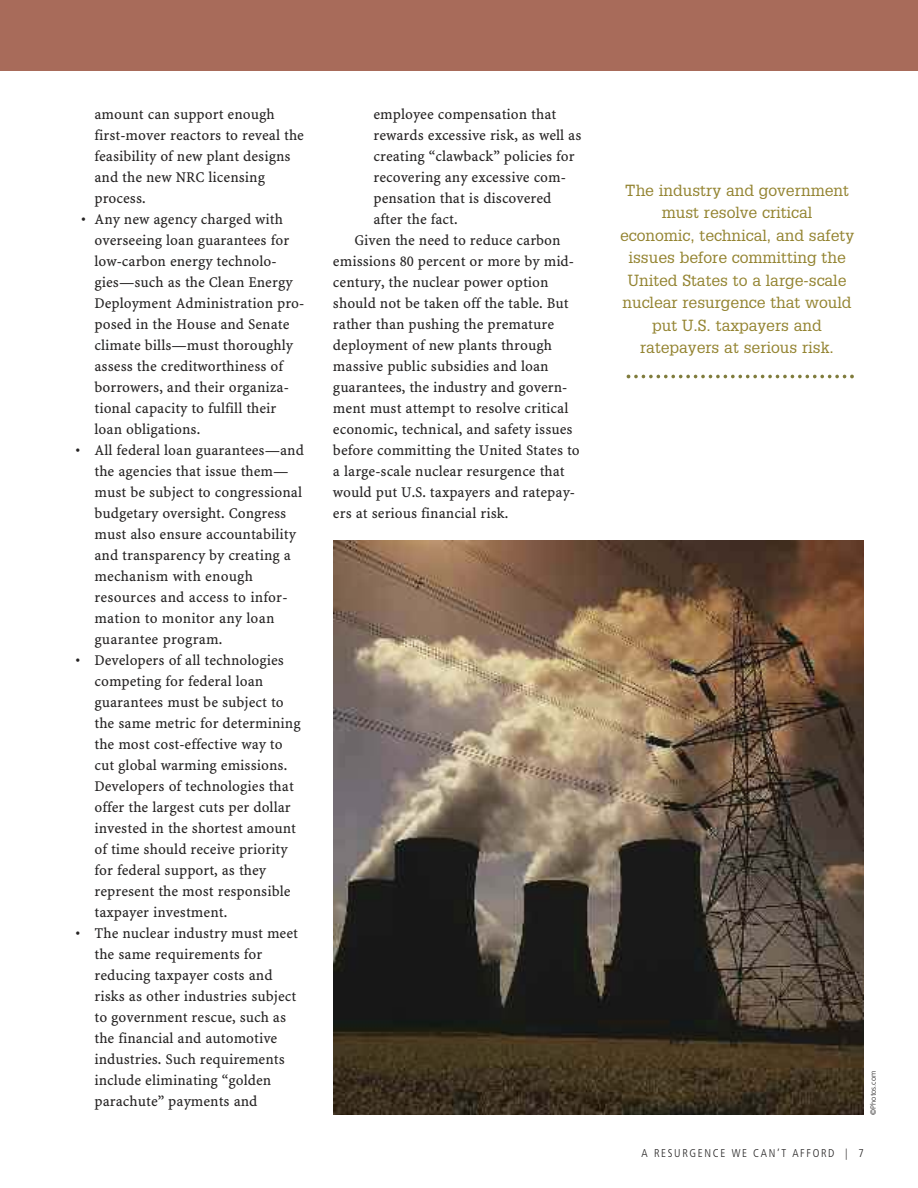
<style>
.page{position:relative;width:918px;height:1188px;background:#fff}
.page>*{position:absolute;margin:0;border:0;box-sizing:border-box;transform-origin:0 0}
.t1{font:15.75px/22.5px "Glypha LT Std";color:#938330;text-align:center}
.t2{font:15px/21px "Minion Web Pro";color:#252323}
.t3{font:300 condensed 11.25px "Frutiger LT Std";letter-spacing:.145em;color:#252323}
.t4{font:300 7.5px "Frutiger LT Std";color:#252323}
</style>
<div class="page">
<div style="left:0;top:0;width:918px;height:70px;background:#a86b5a"></div>
<img style="left:334px;top:540px;width:529px;height:575px">
<svg style="left:627px;top:375px;width:227px;height:3px"></svg>
<p class="t2" style="left:95px;top:105px;width:211px">amount can support enough first-mover reactors to reveal the feasibility of new plant designs and the new NRC licensing process.</p>
<p class="t2" style="left:95px;top:210px;width:211px;text-indent:-14px">• Any new agency charged with overseeing loan guarantees for low-carbon energy technolo&shy;gies—such as the Clean Energy<br>Deployment Administration pro&shy;posed in the House and Senate climate bills—must thoroughly assess the creditworthiness of borrowers, and their organiza&shy;tional capacity to fulfill their loan obligations.</p>
<p class="t2" style="left:95px;top:441px;width:211px;text-indent:-19px">• All federal loan guarantees—and the agencies that issue them— must be subject to congressional budgetary oversight. Congress must also ensure accountability and transparency by creating a mechanism with enough resources and access to infor&shy;mation to monitor any loan guarantee program.</p>
<p class="t2" style="left:94px;top:651px;width:208px;text-indent:-19px">• Developers of all technologies competing for federal loan guarantees must be subject to the same metric for determining the most cost-effective way to cut global warming emissions.<br>Developers of technologies that offer the largest cuts per dollar invested in the shortest amount of time should receive priority for federal support, as they represent the most responsible taxpayer investment.</p>
<p class="t2" style="left:94px;top:924px;width:205px;text-indent:-19px">• The nuclear industry must meet the same requirements for reducing taxpayer costs and risks as other industries subject to government rescue, such as the financial and automotive industries. Such requirements include eliminating “golden parachute” payments and</p>
<p class="t2" style="left:373px;top:105px;width:184px">employee compensation that</p>
<p class="t2" style="left:373px;top:126px;width:210px">rewards excessive risk, as well as</p>
<p class="t2" style="left:373px;top:147px;width:203px">creating “clawback” policies for</p>
<p class="t2" style="left:373px;top:168px;width:194px">recovering any excessive com-</p>
<p class="t2" style="left:373px;top:189px;width:180px">pensation that is discovered</p>
<p class="t2" style="left:373px;top:210px;width:86px">after the fact.</p>
<p class="t2" style="left:355px;top:231px;width:208px">Given the need to reduce carbon</p>
<p class="t2" style="left:333px;top:252px;width:243px">emissions 80 percent or more by mid-</p>
<p class="t2" style="left:333px;top:273px;width:217px">century, the nuclear power option</p>
<p class="t2" style="left:333px;top:294px;width:237px">should not be taken off the table. But</p>
<p class="t2" style="left:333px;top:315px;width:223px">rather than pushing the premature</p>
<p class="t2" style="left:333px;top:336px;width:221px">deployment of new plants through</p>
<p class="t2" style="left:333px;top:357px;width:217px">massive public subsidies and loan</p>
<p class="t2" style="left:333px;top:378px;width:236px">guarantees, the industry and govern-</p>
<p class="t2" style="left:333px;top:399px;width:237px">ment must attempt to resolve critical</p>
<p class="t2" style="left:333px;top:420px;width:241px">economic, technical, and safety issues</p>
<p class="t2" style="left:333px;top:441px;width:248px">before committing the United States to</p>
<p class="t2" style="left:333px;top:462px;width:233px">a large-scale nuclear resurgence that</p>
<p class="t2" style="left:333px;top:483px;width:244px">would put U.S. taxpayers and ratepay-</p>
<p class="t2" style="left:333px;top:504px;width:177px">ers at serious financial risk.</p>
<p class="t1" style="left:620px;top:180px;width:236px">The industry and government must resolve critical<br>economic, technical, and safety issues before committing the<br>United States to a large-scale nuclear resurgence that would put U.S. taxpayers and ratepayers at serious risk.</p>
<p class="t4" style="left:870px;top:1115px;width:45px;rotate:-90deg">©Photos.com</p>
<p class="t3" style="left:642px;top:1148px;width:224px">A RESURGENCE WE CAN’T AFFORD | 7</p>
</div>
